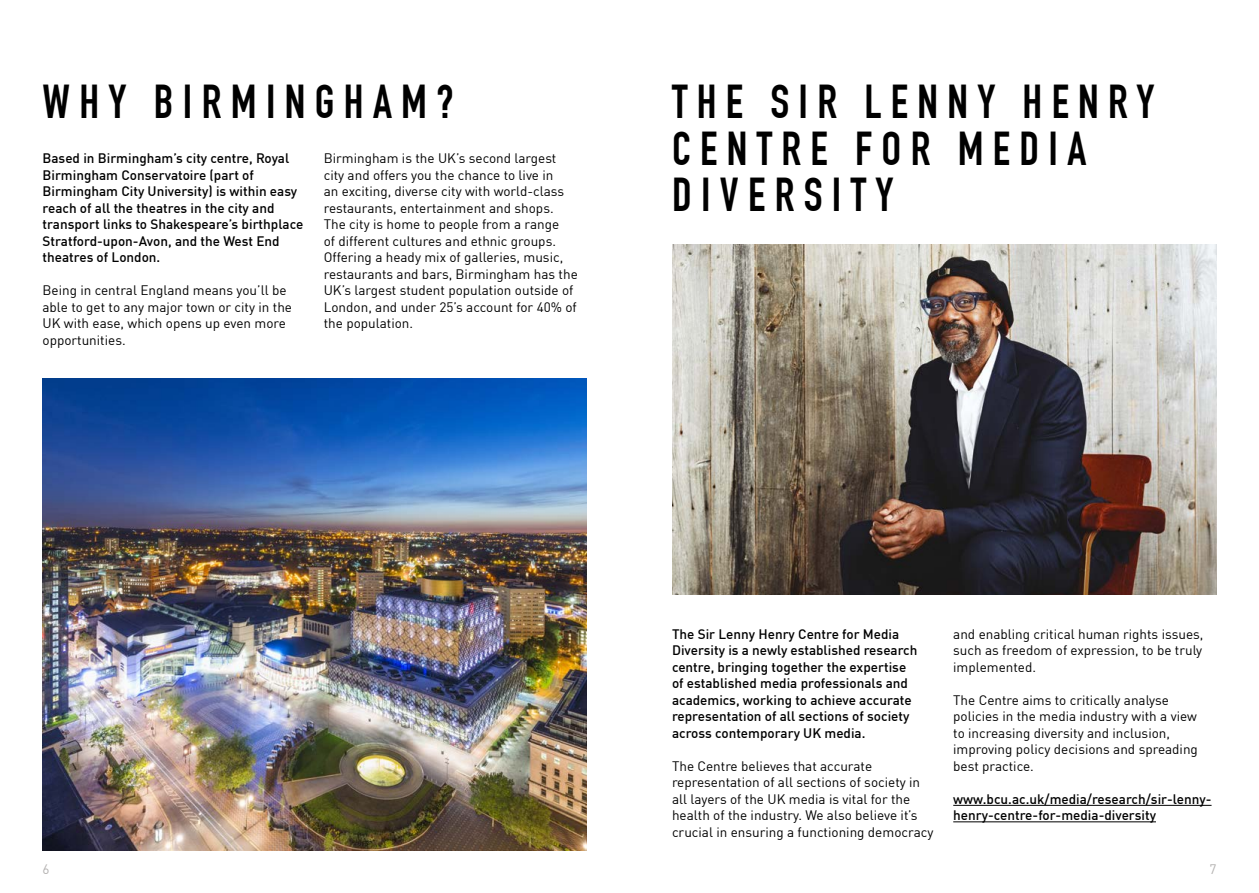
<style>
.page{position:relative;width:1259px;height:893px;background:#fff}
.page>*{position:absolute;margin:0;border:0;box-sizing:border-box;transform-origin:0 0}
.t1{font:700 46.5px/46.5px "DIN Condensed";letter-spacing:.2em;color:#000}
.t2{font:13.5px/16.5px "DIN Offc";color:#000}
.t3{font:500 13.5px/16.5px "DIN Offc";color:#000}
.t4{font:13.5px "DIN Offc";color:#b4b2b1}
</style>
<div class="page">
<img style="left:43px;top:378px;width:544px;height:472px">
<hr style="left:953px;top:805px;width:258px;height:1px;background:#000">
<hr style="left:953px;top:821px;width:203px;height:1px;background:#000">
<img style="left:672px;top:245px;width:544px;height:350px">
<h1 class="t1" style="left:43px;top:79px;width:412px">WHY BIRMINGHAM?</h1>
<h1 class="t1" style="left:672px;top:79px;width:484px">THE SIR LENNY HENRY<br>CENTRE FOR MEDIA<br>DIVERSITY</h1>
<p class="t2" style="left:324px;top:150px;width:256px">Birmingham is the UK’s second largest city and offers you the chance to live in<br>an exciting, diverse city with world-class restaurants, entertainment and shops.<br>The city is home to people from a range<br>of different cultures and ethnic groups.<br>Offering a heady mix of galleries, music, restaurants and bars, Birmingham has the UK’s largest student population outside of London, and under 25’s account for 40% of the population.</p>
<p class="t3" style="left:43px;top:150px;width:262px">Based in Birmingham’s city centre, Royal Birmingham Conservatoire (part of Birmingham City University) is within easy reach of all the theatres in the city and transport links to Shakespeare’s birthplace Stratford-upon-Avon, and the West End theatres of London.</p>
<p class="t2" style="left:43px;top:282px;width:251px">Being in central England means you’ll be able to get to any major town or city in the UK with ease, which opens up even more opportunities.</p>
<p class="t3" style="left:672px;top:625px;width:247px">The Sir Lenny Henry Centre for Media Diversity is a newly established research centre, bringing together the expertise of established media professionals and academics, working to achieve accurate representation of all sections of society across contemporary UK media.</p>
<p class="t2" style="left:672px;top:757px;width:263px">The Centre believes that accurate representation of all sections of society in all layers of the UK media is vital for the health of the industry. We also believe it’s crucial in ensuring a functioning democracy</p>
<p class="t2" style="left:953px;top:626px;width:252px;text-align:justify">and enabling critical human rights issues, such as freedom of expression, to be truly implemented.</p>
<p class="t2" style="left:953px;top:692px;width:246px">The Centre aims to critically analyse policies in the media industry with a view to increasing diversity and inclusion, improving policy decisions and spreading best practice.</p>
<p class="t3" style="left:953px;top:790px;width:260px">www.bcu.ac.uk/media/research/sir-lenny&shy;henry-centre-for-media-diversity</p>
<p class="t4" style="left:43px;top:860px;width:9px">6</p>
<p class="t4" style="left:1209px;top:860px;width:9px">7</p>
</div>
